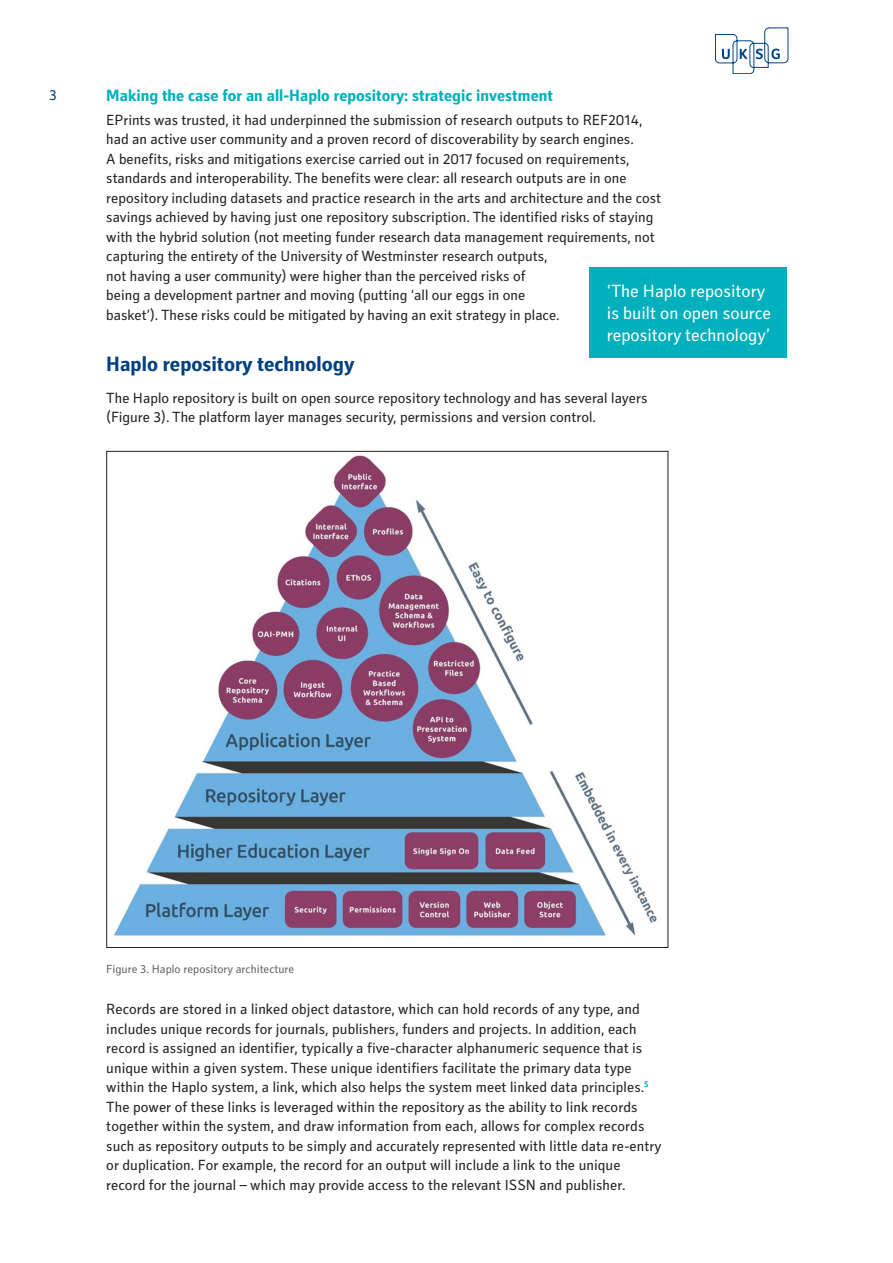
<style>
.page{position:relative;width:893px;height:1263px;background:#fff}
.page>*{position:absolute;margin:0;border:0;box-sizing:border-box;transform-origin:0 0}
.A-Style_Heading{font:700 21px "Secca Std";color:#014081}
.Stand_out_quote{font:18px/21.6px "Secca Std";color:#fff}
.B-Style_Heading{font:700 16.5px "Secca Std";color:#00b0bc}
.Body{font:15px/19.5px "Secca Std";color:#231f20}
.t1{font:15px "Secca Std";color:#014081}
.t2{font:12px "Secca Std";color:#636366}
</style>
<div class="page">
<svg style="left:715px;top:28px;width:73px;height:46px"></svg>
<img style="left:114px;top:455px;width:543px;height:482px">
<div style="left:590px;top:267px;width:197px;height:90px;background:#00b0bc"></div>
<p class="t1" style="left:49px;top:87px;width:9px">3</p>
<p class="B-Style_Heading" style="left:106px;top:86px;width:448px">Making the case for an all-Haplo repository: strategic investment</p>
<p class="Body" style="left:106px;top:111px;width:556px">EPrints was trusted, it had underpinned the submission of research outputs to REF2014, had an active user community and a proven record of discoverability by search engines.<br>A benefits, risks and mitigations exercise carried out in 2017 focused on requirements, standards and interoperability. The benefits were clear: all research outputs are in one repository including datasets and practice research in the arts and architecture and the cost savings achieved by having just one repository subscription. The identified risks of staying with the hybrid solution (not meeting funder research data management requirements, not capturing the entirety of the University of Westminster research outputs,<br>not having a user community) were higher than the perceived risks of<br>being a development partner and moving (putting ‘all our eggs in one<br>basket’). These risks could be mitigated by having an exit strategy in place.</p>
<p class="A-Style_Heading" style="left:106px;top:352px;width:250px">Haplo repository technology</p>
<p class="Body" style="left:106px;top:389px;width:543px">The Haplo repository is built on open source repository technology and has several layers (Figure 3). The platform layer manages security, permissions and version control.</p>
<p class="Stand_out_quote" style="left:607px;top:281px;width:166px">‘The Haplo repository is built on open source repository technology’</p>
<p class="t2" style="left:106px;top:962px;width:189px">Figure 3. Haplo repository architecture</p>
<p class="Body" style="left:106px;top:1000px;width:557px">Records are stored in a linked object datastore, which can hold records of any type, and includes unique records for journals, publishers, funders and projects. In addition, each record is assigned an identifier, typically a five-character alphanumeric sequence that is unique within a given system. These unique identifiers facilitate the primary data type within the Haplo system, a link, which also helps the system meet linked data principles.<sup>5<br></sup>The power of these links is leveraged within the repository as the ability to link records together within the system, and draw information from each, allows for complex records such as repository outputs to be simply and accurately represented with little data re-entry or duplication. For example, the record for an output will include a link to the unique record for the journal – which may provide access to the relevant ISSN and publisher.</p>
</div>
